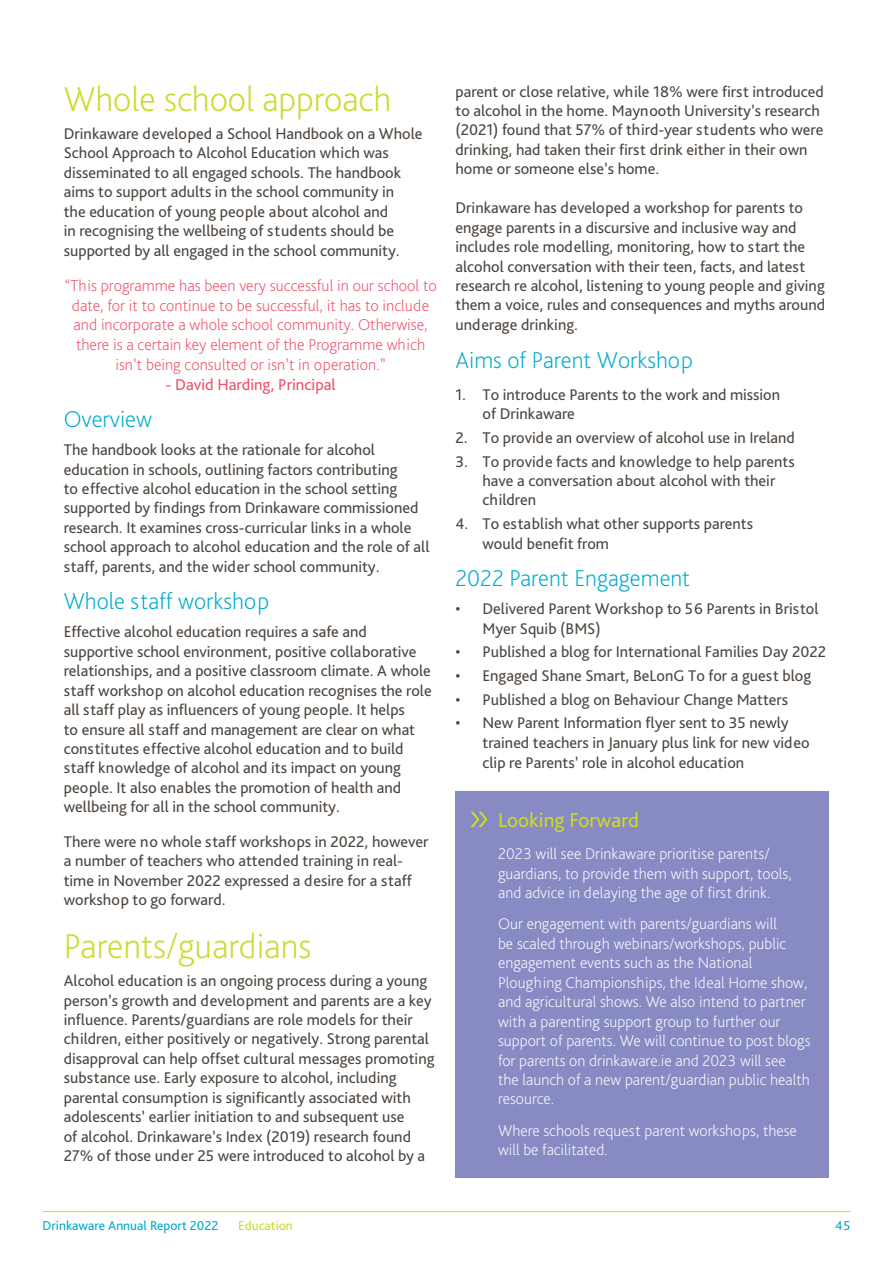
<style>
.page{position:relative;width:893px;height:1263px;background:#fff}
.page>*{position:absolute;margin:0;border:0;box-sizing:border-box;transform-origin:0 0}
.t1{font:200 36px "Bliss Pro";color:#cadb2a}
.t2{font:200 24px "Bliss Pro";color:#00abcd}
.t3{font:21px "Bliss Pro";color:#cadb2a}
.t4{font:200 16.5px/19.8px "Bliss Pro";color:#ef5069;text-align:center}
.t5{font:16.5px "Bliss Pro";color:#ef5069}
.t6{font:16.2px/19.5px "Bliss Pro";color:#4d453f}
.t7{font:200 16.2px/19.5px "Bliss Pro";color:#fff}
.t8{font:13.5px "Bliss Pro";color:#00abcd}
.t9{font:13.5px "Bliss Pro";color:#cadb2a}
</style>
<div class="page">
<hr style="left:43px;top:1211px;width:807px;height:1px;background:#cadb2a">
<div style="left:455px;top:791px;width:374px;height:387px;background:#878ac3"></div>
<svg style="left:470px;top:812px;width:18px;height:15px"></svg>
<h1 class="t1" style="left:64px;top:76px;width:329px">Whole school approach</h1>
<p class="t6" style="left:64px;top:123px;width:360px">Drinkaware developed a School Handbook on a Whole School Approach to Alcohol Education which was disseminated to all engaged schools. The handbook aims to support adults in the school community in<br>the education of young people about alcohol and<br>in recognising the wellbeing of students should be supported by all engaged in the school community.</p>
<p class="t4" style="left:64px;top:275px;width:374px">“This programme has been very successful in our school to date, for it to continue to be successful, it has to include and incorporate a whole school community. Otherwise, there is a certain key element of the Programme which isn’t being consulted or isn’t in operation.”</p>
<p class="t5" style="left:165px;top:374px;width:172px">- David Harding, Principal</p>
<h2 class="t2" style="left:64px;top:404px;width:90px">Overview</h2>
<p class="t6" style="left:64px;top:439px;width:367px">The handbook looks at the rationale for alcohol education in schools, outlining factors contributing<br>to effective alcohol education in the school setting supported by findings from Drinkaware commissioned research. It examines cross-curricular links in a whole school approach to alcohol education and the role of all staff, parents, and the wider school community.</p>
<h2 class="t2" style="left:64px;top:586px;width:207px">Whole staff workshop</h2>
<p class="t6" style="left:64px;top:622px;width:369px">Effective alcohol education requires a safe and supportive school environment, positive collaborative relationships, and a positive classroom climate. A whole staff workshop on alcohol education recognises the role all staff play as influencers of young people. It helps<br>to ensure all staff and management are clear on what constitutes effective alcohol education and to build staff knowledge of alcohol and its impact on young people. It also enables the promotion of health and wellbeing for all in the school community.</p>
<p class="t6" style="left:64px;top:831px;width:366px">There were no whole staff workshops in 2022, however a number of teachers who attended training in real&shy;time in November 2022 expressed a desire for a staff workshop to go forward.</p>
<h1 class="t1" style="left:64px;top:923px;width:249px">Parents/guardians</h1>
<p class="t6" style="left:64px;top:970px;width:372px">Alcohol education is an ongoing process during a young person’s growth and development and parents are a key influence. Parents/guardians are role models for their children, either positively or negatively. Strong parental disapproval can help offset cultural messages promoting substance use. Early exposure to alcohol, including parental consumption is significantly associated with adolescents’ earlier initiation to and subsequent use<br>of alcohol. Drinkaware’s Index (2019) research found 27% of those under 25 were introduced to alcohol by a</p>
<p class="t6" style="left:455px;top:81px;width:370px">parent or close relative, while 18% were first introduced to alcohol in the home. Maynooth University’s research (2021) found that 57% of third-year students who were drinking, had taken their first drink either in their own home or someone else’s home.</p>
<p class="t6" style="left:455px;top:198px;width:371px">Drinkaware has developed a workshop for parents to engage parents in a discursive and inclusive way and includes role modelling, monitoring, how to start the alcohol conversation with their teen, facts, and latest research re alcohol, listening to young people and giving them a voice, rules and consequences and myths around underage drinking.</p>
<h2 class="t2" style="left:455px;top:345px;width:239px">Aims of Parent Workshop</h2>
<p class="t6" style="left:482px;top:384px;width:299px;text-indent:-27px">1. To introduce Parents to the work and mission of Drinkaware</p>
<p class="t6" style="left:455px;top:427px;width:341px">2. To provide an overview of alcohol use in Ireland</p>
<p class="t6" style="left:482px;top:451px;width:314px;text-indent:-27px">3. To provide facts and knowledge to help parents have a conversation about alcohol with their children</p>
<p class="t6" style="left:482px;top:513px;width:272px;text-indent:-27px">4. To establish what other supports parents would benefit from</p>
<h2 class="t2" style="left:455px;top:563px;width:236px">2022 Parent Engagement</h2>
<p class="t6" style="left:482px;top:599px;width:337px;text-indent:-27px">• Delivered Parent Workshop to 56 Parents in Bristol<br>Myer Squib (BMS)</p>
<p class="t6" style="left:455px;top:642px;width:372px">• Published a blog for International Families Day 2022</p>
<p class="t6" style="left:455px;top:665px;width:357px">• Engaged Shane Smart, BeLonG To for a guest blog</p>
<p class="t6" style="left:455px;top:689px;width:334px">• Published a blog on Behaviour Change Matters</p>
<p class="t6" style="left:482px;top:713px;width:329px;text-indent:-27px">• New Parent Information flyer sent to 35 newly trained teachers in January plus link for new video clip re Parents’ role in alcohol education</p>
<p class="t3" style="left:498px;top:807px;width:142px">Looking Forward</p>
<p class="t7" style="left:498px;top:844px;width:295px">2023 will see Drinkaware prioritise parents/ guardians, to provide them with support, tools, and advice in delaying the age of first drink.</p>
<p class="t7" style="left:498px;top:914px;width:314px">Our engagement with parents/guardians will<br>be scaled through webinars/workshops, public engagement events such as the National Ploughing Championships, the Ideal Home show, and agricultural shows. We also intend to partner with a parenting support group to further our support of parents. We will continue to post blogs for parents on drinkaware.ie and 2023 will see<br>the launch of a new parent/guardian public health resource.</p>
<p class="t7" style="left:498px;top:1120px;width:300px">Where schools request parent workshops, these will be facilitated.</p>
<p class="t8" style="left:43px;top:1216px;width:177px">Drinkaware Annual Report 2022</p>
<p class="t9" style="left:238px;top:1216px;width:56px">Education</p>
<p class="t8" style="left:835px;top:1216px;width:17px">45</p>
</div>
